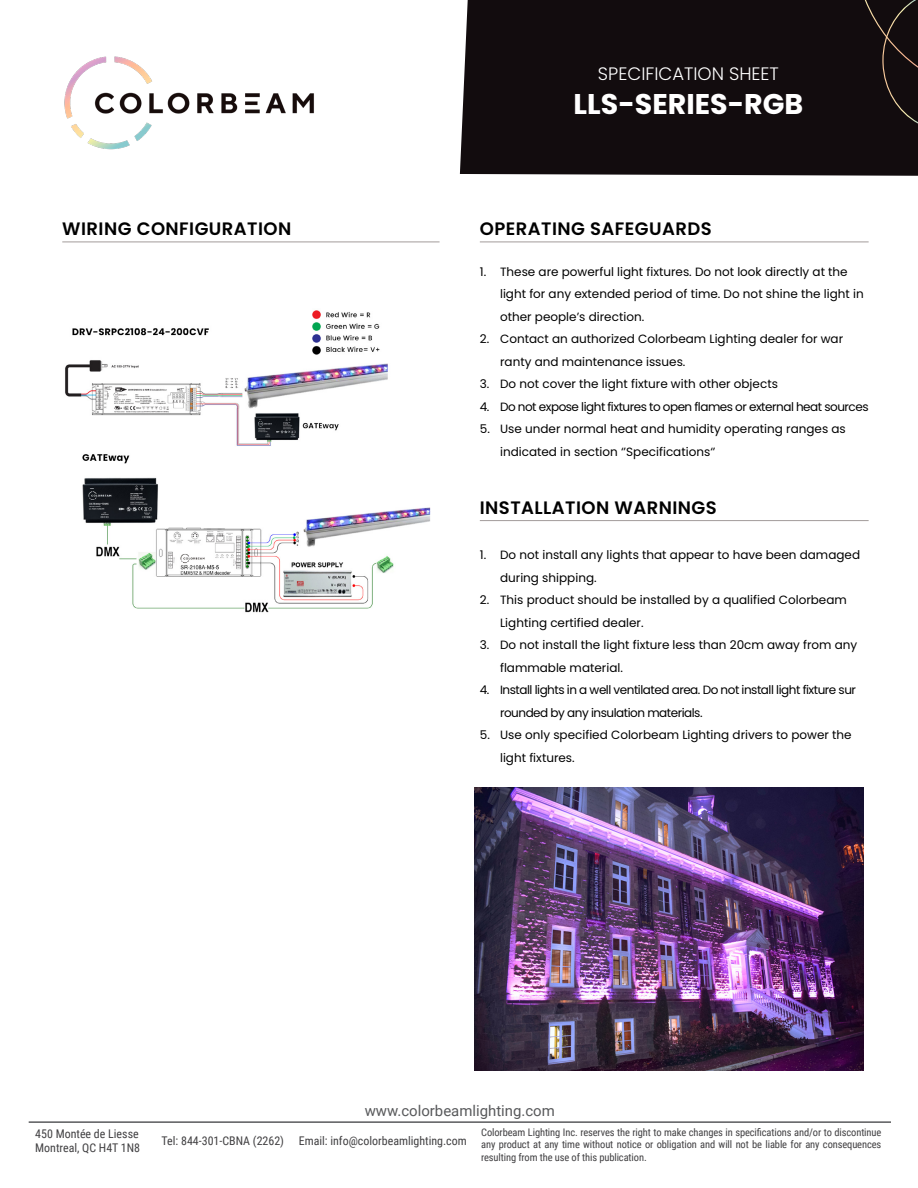
<style>
.page{position:relative;width:918px;height:1188px;background:#fff}
.page>*{position:absolute;margin:0;border:0;box-sizing:border-box;transform-origin:0 0}
.t1{font:700 28.5px "Poppins";color:#fff}
.t2{font:600 18px "Poppins";letter-spacing:.025em;color:#000}
.t3{font:300 18px "Poppins";color:#fff}
.t4{font:15px "Roboto";color:#58595b}
.t5{font:12px/22.5px "Poppins";color:#000}
.t6{font:12px/22.5px "Poppins";letter-spacing:-.04em;color:#000}
.t7{font:12px/14.4px "Roboto Condensed";color:#414042}
.t8{font:10.5px/12.6px "Roboto Condensed";letter-spacing:-.01em;color:#414042;text-align:justify}
</style>
<div class="page">
<div style="left:460px;top:0;width:458px;height:176px;background:#120c0e"></div>
<svg style="left:865px;top:0;width:53px;height:124px;background:#1b1414"></svg>
<hr style="left:29px;top:1121px;width:862px;height:2px;background:#58595b">
<img style="left:64px;top:56px;width:250px;height:94px">
<img style="left:65px;top:310px;width:366px;height:303px">
<hr style="left:62px;top:242px;width:378px;height:1px;background:#a29c9a">
<hr style="left:480px;top:242px;width:389px;height:1px;background:#a29c9a">
<hr style="left:480px;top:520px;width:389px;height:1px;background:#a29c9a">
<img style="left:474px;top:787px;width:389px;height:283px">
<h2 class="t3" style="left:598px;top:63px;width:183px">SPECIFICATION SHEET</h2>
<h1 class="t1" style="left:574px;top:88px;width:231px">LLS-SERIES-RGB</h1>
<h2 class="t2" style="left:62px;top:219px;width:231px">WIRING CONFIGURATION</h2>
<h2 class="t2" style="left:480px;top:219px;width:233px">OPERATING SAFEGUARDS</h2>
<p class="t5" style="left:500px;top:260px;width:365px;text-indent:-20px">1. These are powerful light fixtures. Do not look directly at the light for any extended period of time. Do not shine the light in other people’s direction.</p>
<p class="t5" style="left:500px;top:328px;width:345px;text-indent:-20px">2. Contact an authorized Colorbeam Lighting dealer for war ranty and maintenance issues.</p>
<p class="t5" style="left:480px;top:373px;width:300px">3. Do not cover the light fixture with other objects</p>
<p class="t6" style="left:480px;top:395px;width:390px">4. Do not expose light fixtures to open flames or external heat sources</p>
<p class="t5" style="left:500px;top:418px;width:347px;text-indent:-20px">5. Use under normal heat and humidity operating ranges as indicated in section ‘’Specifications‘’</p>
<h2 class="t2" style="left:480px;top:497px;width:239px">INSTALLATION WARNINGS</h2>
<p class="t5" style="left:500px;top:544px;width:362px;text-indent:-20px">1. Do not install any lights that appear to have been damaged during shipping.</p>
<p class="t5" style="left:500px;top:589px;width:348px;text-indent:-20px">2. This product should be installed by a qualified Colorbeam<br>Lighting certified dealer.</p>
<p class="t5" style="left:500px;top:634px;width:359px;text-indent:-20px">3. Do not install the light fixture less than 20cm away from any flammable material.</p>
<p class="t6" style="left:500px;top:679px;width:358px;text-indent:-20px">4. Install lights in a well ventilated area. Do not install light fixture sur rounded by any insulation materials.</p>
<p class="t5" style="left:500px;top:724px;width:353px;text-indent:-20px">5. Use only specified Colorbeam Lighting drivers to power the light fixtures.</p>
<p class="t4" style="left:365px;top:1100px;width:192px">www.colorbeamlighting.com</p>
<p class="t7" style="left:35px;top:1126px;width:106px">450 Montée de Liesse<br>Montreal, QC H4T 1N8</p>
<p class="t7" style="left:299px;top:1133px;width:170px">Email: info@colorbeamlighting.com</p>
<p class="t8" style="left:481px;top:1125px;width:402px">Colorbeam Lighting Inc. reserves the right to make changes in specifications and/or to discontinue any product at any time without notice or obligation and will not be liable for any consequences resulting from the use of this publication.</p>
<p class="t7" style="left:162px;top:1133px;width:124px">Tel: 844-301-CBNA (2262)</p>
</div>
